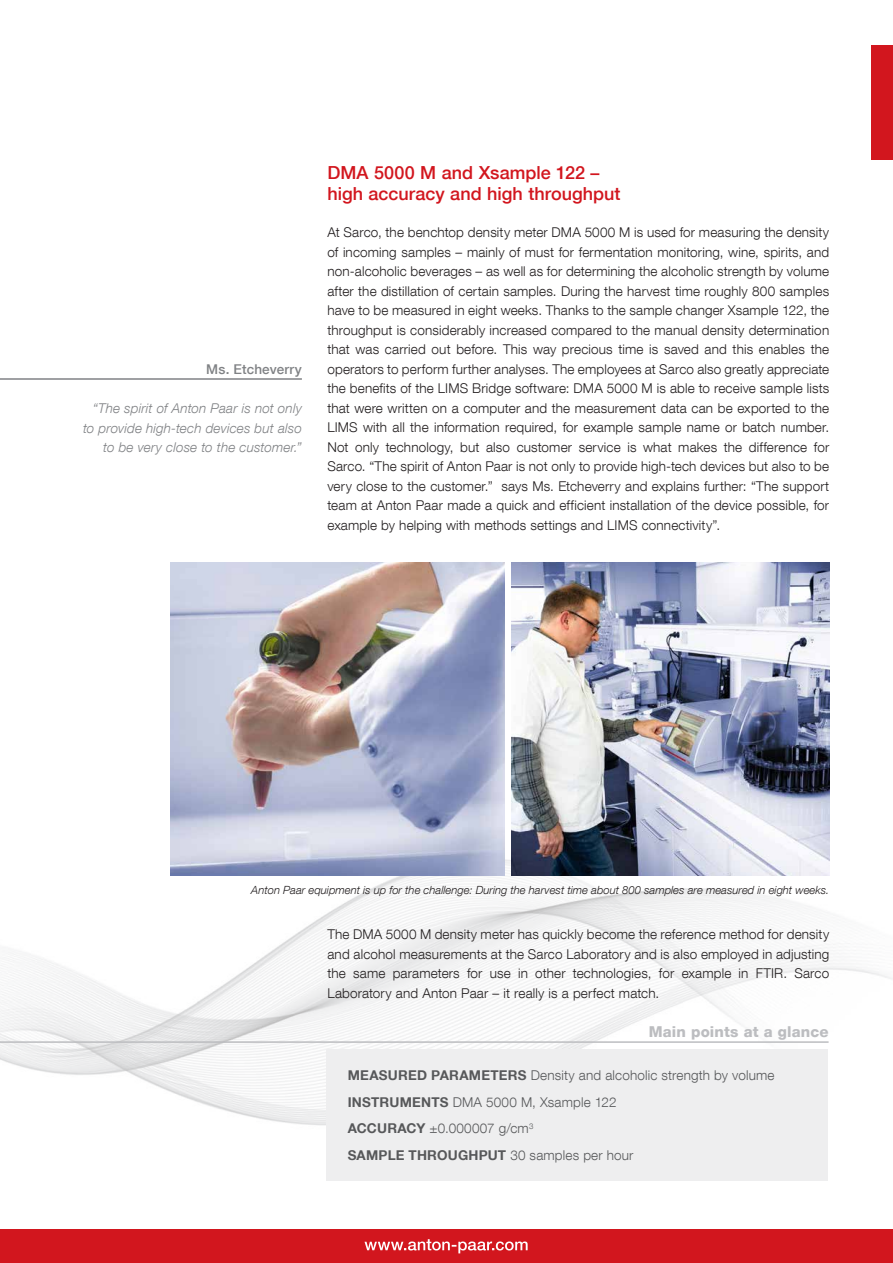
<style>
.page{position:relative;width:893px;height:1263px;background:#fff}
.page>*{position:absolute;margin:0;border:0;box-sizing:border-box;transform-origin:0 0}
.t1{font:500 18px/21px "Helvetica Neue LT Com";color:#d2161e}
.t2{font:800 15px "Helvetica Neue LT Com";letter-spacing:.01em;color:#bcbdc0}
.t3{font:300 13.5px/19.5px "Helvetica Neue LT Com";letter-spacing:.01em;color:#231f20;text-align:justify}
.t4{font:300 13.5px/26.5px "Helvetica Neue LT Com";letter-spacing:.01em;color:#57585a}
.t5{font:italic 300 13.5px/19.5px "Helvetica Neue LT Com";letter-spacing:.01em;color:#808285;text-align:right}
.t6{font:500 13.5px "Helvetica Neue LT Com";letter-spacing:.01em;color:#808285}
.t7{font:italic 300 11.25px "Helvetica Neue LT Com";color:#231f20}
.s1{font-weight:700}
</style>
<div class="page">
<div style="left:872px;top:45px;width:21px;height:114px;background:#d2161e"></div>
<img style="left:0;top:849px;width:893px;height:277px">
<img style="left:170px;top:562px;width:335px;height:313px">
<img style="left:512px;top:562px;width:317px;height:313px">
<div style="left:326px;top:1049px;width:502px;height:132px;background:#eeeeef"></div>
<hr style="left:0;top:1041px;width:829px;height:2px;background:#bcbdc0">
<hr style="left:0;top:378px;width:302px;height:2px;background:#808285">
<div style="left:0;top:1229px;width:893px;height:34px;background:#d2161e"></div>
<svg style="left:364px;top:1239px;width:164px;height:14px"></svg>
<p class="t6" style="left:206px;top:361px;width:97px">Ms. Etcheverry</p>
<p class="t5" style="left:83px;top:398px;width:220px">“The spirit of Anton Paar is not only to provide high-tech devices but also to be very close to the customer.”</p>
<h1 class="t1" style="left:327px;top:162px;width:295px">DMA 5000 M and Xsample 122 – high accuracy and high throughput</h1>
<p class="t3" style="left:327px;top:223px;width:503px">At Sarco, the benchtop density meter DMA 5000 M is used for measuring the density of incoming samples – mainly of must for fermentation monitoring, wine, spirits, and non-alcoholic beverages – as well as for determining the alcoholic strength by volume after the distillation of certain samples. During the harvest time roughly 800 samples have to be measured in eight weeks. Thanks to the sample changer Xsample 122, the throughput is considerably increased compared to the manual density determination that was carried out before. This way precious time is saved and this enables the operators to perform further analyses. The employees at Sarco also greatly appreciate the benefits of the LIMS Bridge software: DMA 5000 M is able to receive sample lists that were written on a computer and the measurement data can be exported to the LIMS with all the information required, for example sample name or batch number.<br>Not only technology, but also customer service is what makes the difference for Sarco. “The spirit of Anton Paar is not only to provide high-tech devices but also to be very close to the customer.” says Ms. Etcheverry and explains further: “The support team at Anton Paar made a quick and efficient installation of the device possible, for example by helping with methods settings and LIMS connectivity”.</p>
<p class="t7" style="left:251px;top:883px;width:579px">Anton Paar equipment is up for the challenge: During the harvest time about 800 samples are measured in eight weeks.</p>
<p class="t3" style="left:327px;top:925px;width:503px">The DMA 5000 M density meter has quickly become the reference method for density and alcohol measurements at the Sarco Laboratory and is also employed in adjusting the same parameters for use in other technologies, for example in FTIR. Sarco Laboratory and Anton Paar – it really is a perfect match.</p>
<p class="t2" style="left:649px;top:1023px;width:181px">Main points at a glance</p>
<p class="t4" style="left:348px;top:1062px;width:428px"><span class="s1">MEASURED PARAMETERS</span> Density and alcoholic strength by volume <span class="s1">INSTRUMENTS</span> DMA 5000 M, Xsample 122<br><span class="s1">ACCURACY</span> ±0.000007 g/cm<sup>3<br></sup><span class="s1">SAMPLE THROUGHPUT</span> 30 samples per hour</p>
</div>
